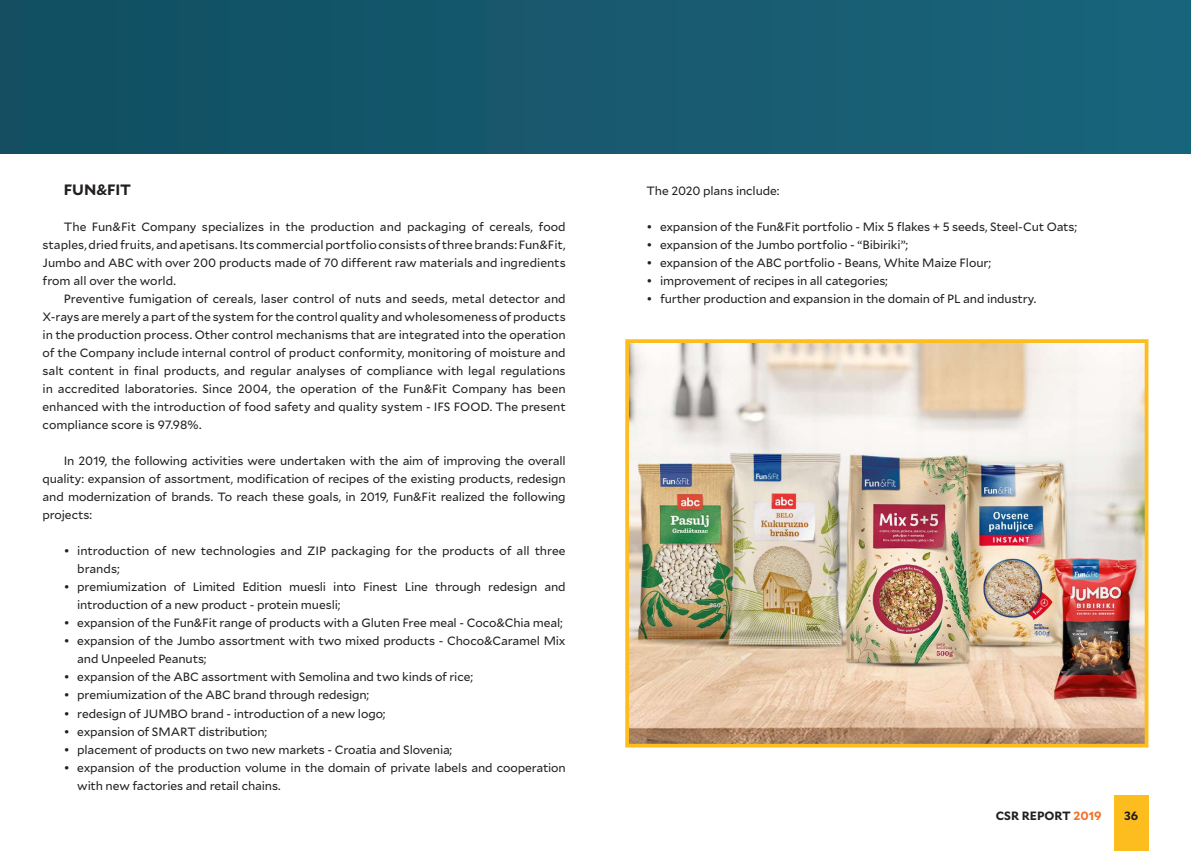
<style>
.page{position:relative;width:1191px;height:851px;background:#fff}
.page>*{position:absolute;margin:0;border:0;box-sizing:border-box;transform-origin:0 0}
.t1{font:700 15px "Mallory";letter-spacing:-.01em;color:#231f20}
.t2{font:12px/18px "Mallory";letter-spacing:-.01em;color:#231f20}
.t3{font:700 12px "Mallory";color:#231f20}
.s1{color:#f37128}
</style>
<div class="page">
<div style="left:1114px;top:795px;width:34px;height:55px;background:#fdbd1e"></div>
<div style="left:0;top:0;width:1191px;height:153px;background:linear-gradient(to right,#114e61,#1a647c)"></div>
<img style="left:630px;top:344px;width:513px;height:398px">
<div style="left:625px;top:339px;width:523px;height:408px;border:4px solid #fdbd1f"></div>
<p class="t1" style="left:64px;top:178px;width:69px">FUN&amp;FIT</p>
<p class="t2" style="left:43px;top:217px;width:525px;text-align:justify;text-indent:21px">The Fun&amp;Fit Company specializes in the production and packaging of cereals, food staples, dried fruits, and apetisans. Its commercial portfolio consists of three brands: Fun&amp;Fit, Jumbo and ABC with over 200 products made of 70 different raw materials and ingredients from all over the world.</p>
<p class="t2" style="left:43px;top:289px;width:525px;text-align:justify;text-indent:21px">Preventive fumigation of cereals, laser control of nuts and seeds, metal detector and X-rays are merely a part of the system for the control quality and wholesomeness of products in the production process. Other control mechanisms that are integrated into the operation of the Company include internal control of product conformity, monitoring of moisture and salt content in final products, and regular analyses of compliance with legal regulations in accredited laboratories. Since 2004, the operation of the Fun&amp;Fit Company has been enhanced with the introduction of food safety and quality system - IFS FOOD. The present compliance score is 97.98%.</p>
<p class="t2" style="left:43px;top:451px;width:525px;text-align:justify;text-indent:21px">In 2019, the following activities were undertaken with the aim of improving the overall quality: expansion of assortment, modification of recipes of the existing products, redesign and modernization of brands. To reach these goals, in 2019, Fun&amp;Fit realized the following projects:</p>
<p class="t2" style="left:77px;top:541px;width:490px;text-indent:-13px">• introduction of new technologies and ZIP packaging for the products of all three brands;</p>
<p class="t2" style="left:77px;top:577px;width:490px;text-indent:-13px">• premiumization of Limited Edition muesli into Finest Line through redesign and introduction of a new product - protein muesli;</p>
<p class="t2" style="left:64px;top:613px;width:500px">• expansion of the Fun&amp;Fit range of products with a Gluten Free meal - Coco&amp;Chia meal;</p>
<p class="t2" style="left:77px;top:631px;width:490px;text-indent:-13px">• expansion of the Jumbo assortment with two mixed products - Choco&amp;Caramel Mix and Unpeeled Peanuts;</p>
<p class="t2" style="left:64px;top:667px;width:411px">• expansion of the ABC assortment with Semolina and two kinds of rice;</p>
<p class="t2" style="left:64px;top:685px;width:307px">• premiumization of the ABC brand through redesign;</p>
<p class="t2" style="left:64px;top:703px;width:323px">• redesign of JUMBO brand - introduction of a new logo;</p>
<p class="t2" style="left:64px;top:721px;width:205px">• expansion of SMART distribution;</p>
<p class="t2" style="left:64px;top:739px;width:390px">• placement of products on two new markets - Croatia and Slovenia;</p>
<p class="t2" style="left:77px;top:757px;width:490px;text-indent:-13px">• expansion of the production volume in the domain of private labels and cooperation with new factories and retail chains.</p>
<p class="t2" style="left:646px;top:181px;width:135px">The 2020 plans include:</p>
<p class="t2" style="left:646px;top:217px;width:432px">• expansion of the Fun&amp;Fit portfolio - Mix 5 flakes + 5 seeds, Steel-Cut Oats;</p>
<p class="t2" style="left:646px;top:235px;width:263px">• expansion of the Jumbo portfolio - “Bibiriki”;</p>
<p class="t2" style="left:646px;top:253px;width:346px">• expansion of the ABC portfolio - Beans, White Maize Flour;</p>
<p class="t2" style="left:646px;top:271px;width:243px">• improvement of recipes in all categories;</p>
<p class="t2" style="left:646px;top:289px;width:391px">• further production and expansion in the domain of PL and industry.</p>
<p class="t3" style="left:995px;top:806px;width:107px">CSR REPORT <span class="s1">2019</span></p>
<p class="t3" style="left:1124px;top:806px;width:16px">36</p>
</div>
